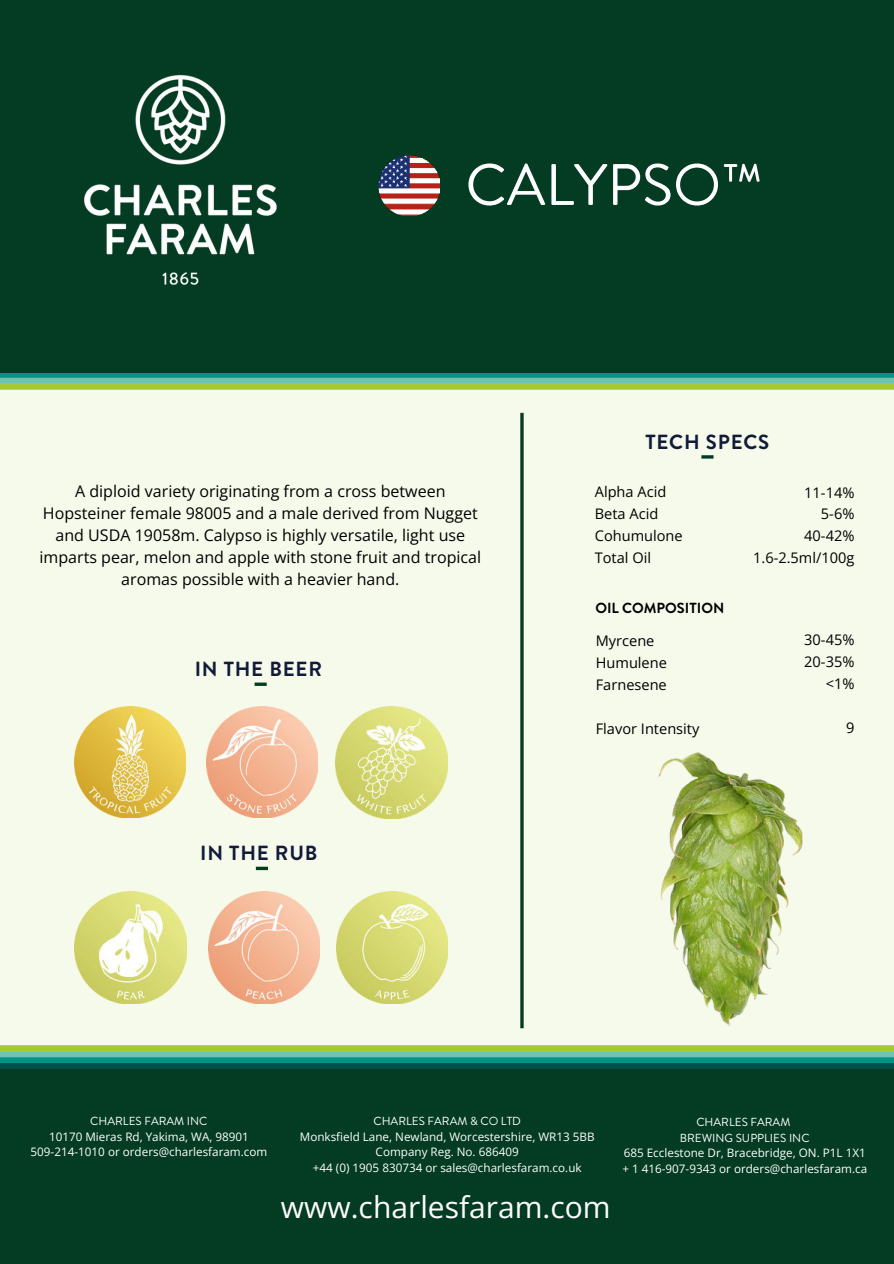
<style>
.page{position:relative;width:894px;height:1264px;background:#fff}
.page>*{position:absolute;margin:0;border:0;box-sizing:border-box;transform-origin:0 0}
.t1{font:58.35px "Brandon Grotesque";color:#fff}
.t2{font:30px "Open Sans";color:#fff}
.t3{font:700 20.4px "Brandon Grotesque";letter-spacing:.04em;color:#121a3a}
.t4{font:16.05px/21.9px "Open Sans";color:#000;text-align:center}
.t5{font:14.55px/21.9px "Open Sans";color:#000}
.t6{font:700 14.55px "Brandon Grotesque";color:#000}
.t7{font:11.7px/15.6px "Open Sans";color:#fff;text-align:center}
.t8{font:11.7px/15.6px "Brandon Grotesque";color:#fff;text-align:center}
</style>
<div class="page">
<div style="left:0;top:0;width:893px;height:1263px;background:#f6faeb"></div>
<div style="left:0;top:384px;width:893px;height:6px;background:#bcd566"></div>
<div style="left:0;top:372px;width:893px;height:6px;background:#009386"></div>
<div style="left:0;top:378px;width:893px;height:5px;background:#70c2b2"></div>
<div style="left:0;top:383px;width:893px;height:6px;background:#a7c836"></div>
<div style="left:0;top:0;width:893px;height:372px;background:#043c23"></div>
<svg style="left:701px;top:455px;width:12px;height:3px"></svg>
<svg style="left:254px;top:682px;width:12px;height:4px"></svg>
<svg style="left:256px;top:866px;width:12px;height:4px"></svg>
<hr style="left:520px;top:413px;width:3px;height:615px;background:#043c23">
<img style="left:74px;top:706px;width:112px;height:111px">
<img style="left:335px;top:706px;width:112px;height:112px">
<img style="left:336px;top:891px;width:111px;height:112px">
<img style="left:75px;top:891px;width:111px;height:112px">
<img style="left:206px;top:706px;width:111px;height:111px">
<img style="left:208px;top:891px;width:112px;height:112px">
<img style="left:379px;top:155px;width:60px;height:61px">
<img style="left:658px;top:752px;width:145px;height:274px">
<div style="left:0;top:1068px;width:893px;height:195px;background:#043c23"></div>
<div style="left:0;top:1063px;width:893px;height:6px;background:#015148"></div>
<div style="left:0;top:1057px;width:893px;height:6px;background:#009386"></div>
<div style="left:0;top:1051px;width:893px;height:6px;background:#70c2b2"></div>
<div style="left:0;top:1045px;width:893px;height:6px;background:#a7c836"></div>
<img style="left:84px;top:74px;width:193px;height:211px">
<h1 class="t1" style="left:465px;top:145px;width:299px">CALYPSO™</h1>
<p class="t4" style="left:39px;top:480px;width:443px">A diploid variety originating from a cross between Hopsteiner female 98005 and a male derived from Nugget and USDA 19058m. Calypso is highly versatile, light use imparts pear, melon and apple with stone fruit and tropical aromas possible with a heavier hand.</p>
<h3 class="t3" style="left:195px;top:654px;width:129px">IN THE BEER</h3>
<h3 class="t3" style="left:200px;top:838px;width:119px">IN THE RUB</h3>
<h3 class="t3" style="left:645px;top:427px;width:125px">TECH SPECS</h3>
<p class="t5" style="left:594px;top:480px;width:89px">Alpha Acid<br>Beta Acid<br>Cohumulone<br>Total Oil</p>
<p class="t5" style="left:753px;top:481px;width:103px;text-align:right">11-14%<br>5-6%<br>40-42%<br>1.6-2.5ml/100g</p>
<p class="t6" style="left:595px;top:598px;width:130px">OIL COMPOSITION</p>
<p class="t5" style="left:595px;top:629px;width:73px">Myrcene<br>Humulene<br>Farnesene</p>
<p class="t5" style="left:595px;top:717px;width:105px">Flavor Intensity</p>
<p class="t5" style="left:804px;top:628px;width:52px;text-align:right">30-45%<br>20-35% &lt;1%</p>
<p class="t5" style="left:845px;top:716px;width:10px">9</p>
<p class="t8" style="left:90px;top:1113px;width:119px">CHARLES FARAM INC</p>
<p class="t7" style="left:31px;top:1128px;width:238px">10170 Mieras Rd, Yakima, WA, 98901<br>509-214-1010 or orders@charlesfaram.com</p>
<p class="t8" style="left:373px;top:1113px;width:149px">CHARLES FARAM &amp; CO LTD</p>
<p class="t7" style="left:300px;top:1128px;width:296px">Monksfield Lane, Newland, Worcestershire, WR13 5BB<br>Company Reg. No. 686409<br>+44 (0) 1905 830734 or sales@charlesfaram.co.uk</p>
<h2 class="t2" style="left:281px;top:1186px;width:331px">www.charlesfaram.com</h2>
<p class="t8" style="left:679px;top:1114px;width:131px">CHARLES FARAM<br>BREWING SUPPLIES INC</p>
<p class="t7" style="left:622px;top:1144px;width:246px;text-align:left">685 Ecclestone Dr, Bracebridge, ON. P1L 1X1 + 1 416-907-9343 or orders@charlesfaram.ca</p>
</div>
